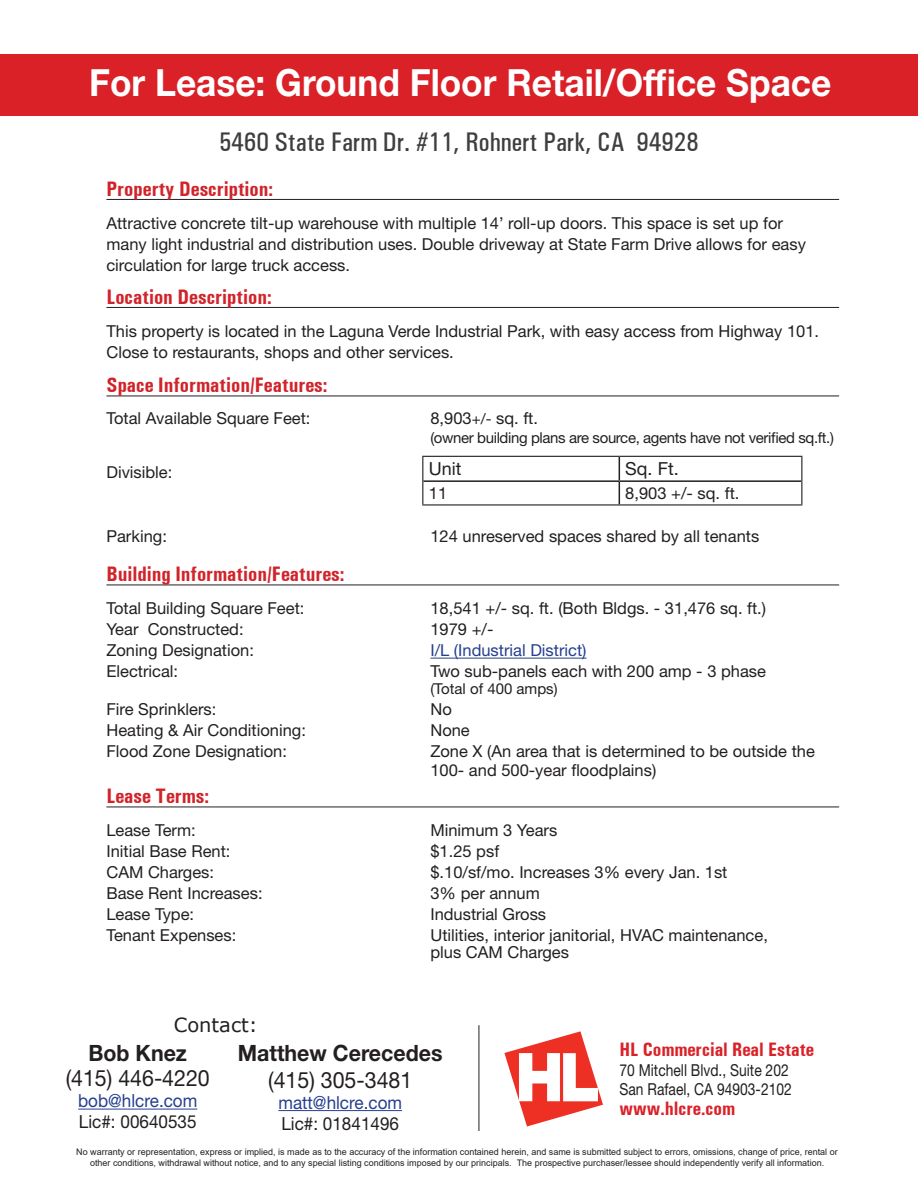
<style>
.page{position:relative;width:918px;height:1188px;background:#fff}
.page>*{position:absolute;margin:0;border:0;box-sizing:border-box;transform-origin:0 0}
.t1{font:700 37.5px "Helvetica Neue LT Std";color:#fff;scale:.94 1}
.t2{font:500 condensed 27px "Univers";color:#3e3e3f}
.t3{font:22.5px "Helvetica Neue LT Std";color:#231f20;scale:.95 1}
.t4{font:700 22.5px "Helvetica Neue LT Std";color:#231f20;scale:.95 1}
.t5{font:700 condensed 21px "Univers";color:#d1232a}
.t6{font:700 condensed 19.5px "Univers";color:#da2128}
.t7{font:19.5px "Verdana";color:#231f20}
.t8{font:18px "Helvetica Neue LT Std";color:#253f8e;scale:.95 1}
.t9{font:18px "Helvetica Neue LT Std";color:#231f20;scale:.95 1}
.t10{font:18px "Helvetica Neue LT Std";color:#231f20}
.t11{font:16.5px/21px "Helvetica Neue LT Std";color:#231f20}
.t12{font:16.5px/19.5px "Helvetica Neue LT Std";color:#231f20;scale:.84 1}
.t13{font:16.5px "Helvetica Neue LT Std";color:#253f8e}
.t14{font:15px "Helvetica Neue LT Std";letter-spacing:-.025em;color:#231f20}
.t15{font:15px "Helvetica Neue LT Std";color:#231f20}
.t16{font:9px/10.8px "Arial";color:#231f20;text-align:center}
.s1{font-size:15px}
</style>
<div class="page">
<hr style="left:479px;top:1025px;width:1px;height:106px;background:#231f20">
<svg style="left:504px;top:1031px;width:99px;height:95px"></svg>
<hr style="left:78px;top:1109px;width:119px;height:1px;background:#253f8e">
<hr style="left:278px;top:1110px;width:124px;height:1px;background:#253f8e">
<div style="left:0;top:54px;width:918px;height:62px;background:#da2128"></div>
<hr style="left:106px;top:199px;width:733px;height:1px;background:#231f20">
<hr style="left:106px;top:307px;width:733px;height:1px;background:#231f20">
<hr style="left:106px;top:396px;width:733px;height:1px;background:#231f20">
<hr style="left:106px;top:585px;width:733px;height:1px;background:#231f20">
<hr style="left:430px;top:658px;width:157px;height:1px;background:#253f8e">
<hr style="left:106px;top:807px;width:733px;height:1px;background:#231f20">
<hr style="left:422px;top:456px;width:197px;height:1px;background:#231f20">
<hr style="left:619px;top:456px;width:183px;height:1px;background:#231f20">
<svg style="left:422px;top:457px;width:1px;height:47px"></svg>
<svg style="left:801px;top:457px;width:1px;height:47px"></svg>
<hr style="left:422px;top:504px;width:197px;height:2px;background:#231f20">
<hr style="left:619px;top:504px;width:183px;height:2px;background:#231f20">
<hr style="left:423px;top:480px;width:196px;height:2px;background:#231f20">
<hr style="left:619px;top:480px;width:182px;height:2px;background:#231f20">
<svg style="left:619px;top:457px;width:1px;height:47px"></svg>
<p class="t1" style="left:89px;top:59px;width:791px">For Lease: Ground Floor Retail/Office Space</p>
<p class="t2" style="left:219px;top:127px;width:481px">5460 State Farm Dr. #11, Rohnert Park, CA 94928</p>
<p class="t5" style="left:106px;top:176px;width:168px">Property Description:</p>
<p class="t11" style="left:106px;top:212px;width:701px">Attractive concrete tilt-up warehouse with multiple 14’ roll-up doors. This space is set up for many light industrial and distribution uses. Double driveway at State Farm Drive allows for easy circulation for large truck access.</p>
<p class="t5" style="left:106px;top:284px;width:167px">Location Description:</p>
<p class="t11" style="left:106px;top:320px;width:714px">This property is located in the Laguna Verde Industrial Park, with easy access from Highway 101.<br>Close to restaurants, shops and other services.</p>
<p class="t5" style="left:106px;top:373px;width:223px">Space Information/Features:</p>
<p class="t11" style="left:106px;top:407px;width:206px">Total Available Square Feet:</p>
<p class="t11" style="left:430px;top:407px;width:109px">8,903<span class="s1">+/-</span> sq. ft.</p>
<p class="t14" style="left:430px;top:429px;width:405px">(owner building plans are source, agents have not verified sq.ft.)</p>
<p class="t11" style="left:106px;top:461px;width:67px">Divisible:</p>
<p class="t10" style="left:429px;top:458px;width:34px">Unit</p>
<p class="t10" style="left:625px;top:458px;width:55px">Sq. Ft.</p>
<p class="t11" style="left:429px;top:482px;width:20px">11</p>
<p class="t11" style="left:625px;top:482px;width:116px">8,903 +/- sq. ft.</p>
<p class="t11" style="left:106px;top:526px;width:62px">Parking:</p>
<p class="t11" style="left:430px;top:526px;width:330px">124 unreserved spaces shared by all tenants</p>
<p class="t5" style="left:106px;top:562px;width:240px">Building Information/Features:</p>
<p class="t11" style="left:106px;top:598px;width:200px">Total Building Square Feet:</p>
<p class="t11" style="left:430px;top:598px;width:337px">18,541 +/- sq. ft. (Both Bldgs. - 31,476 sq. ft.)</p>
<p class="t11" style="left:106px;top:619px;width:139px">Year Constructed:</p>
<p class="t11" style="left:430px;top:619px;width:65px">1979 +/-</p>
<p class="t11" style="left:106px;top:640px;width:149px">Zoning Designation:</p>
<p class="t13" style="left:430px;top:641px;width:158px">I/L (Industrial District)</p>
<p class="t11" style="left:106px;top:661px;width:73px">Electrical:</p>
<p class="t11" style="left:430px;top:661px;width:337px">Two sub-panels each with 200 amp - 3 phase</p>
<p class="t15" style="left:430px;top:680px;width:129px">(Total of 400 amps)</p>
<p class="t11" style="left:106px;top:698px;width:112px">Fire Sprinklers:</p>
<p class="t11" style="left:430px;top:698px;width:23px">No</p>
<p class="t11" style="left:106px;top:719px;width:201px">Heating &amp; Air Conditioning:</p>
<p class="t11" style="left:430px;top:719px;width:41px">None</p>
<p class="t11" style="left:106px;top:740px;width:182px">Flood Zone Designation:</p>
<p class="t11" style="left:430px;top:741px;width:386px;line-height:19.5px">Zone X (An area that is determined to be outside the<br>100- and 500-year floodplains)</p>
<p class="t5" style="left:106px;top:784px;width:104px">Lease Terms:</p>
<p class="t11" style="left:106px;top:820px;width:91px">Lease Term:</p>
<p class="t11" style="left:430px;top:820px;width:128px">Minimum 3 Years</p>
<p class="t11" style="left:106px;top:841px;width:126px">Initial Base Rent:</p>
<p class="t11" style="left:430px;top:841px;width:70px">$1.25 psf</p>
<p class="t11" style="left:106px;top:862px;width:109px">CAM Charges:</p>
<p class="t11" style="left:430px;top:862px;width:299px">$.10/sf/mo. Increases 3% every Jan. 1st</p>
<p class="t11" style="left:106px;top:883px;width:158px">Base Rent Increases:</p>
<p class="t11" style="left:430px;top:883px;width:111px">3% per annum</p>
<p class="t11" style="left:106px;top:904px;width:89px">Lease Type:</p>
<p class="t11" style="left:430px;top:904px;width:117px">Industrial Gross</p>
<p class="t11" style="left:106px;top:925px;width:131px">Tenant Expenses:</p>
<p class="t11" style="left:430px;top:927px;width:339px;line-height:16.5px">Utilities, interior janitorial, HVAC maintenance, plus CAM Charges</p>
<p class="t7" style="left:174px;top:1011px;width:85px">Contact:</p>
<h3 class="t4" style="left:88px;top:1039px;width:105px">Bob Knez</h3>
<h3 class="t3" style="left:66px;top:1065px;width:153px">(415) 446-4220</h3>
<p class="t8" style="left:78px;top:1090px;width:127px">bob@hlcre.com</p>
<p class="t9" style="left:79px;top:1111px;width:125px">Lic#: 00640535</p>
<h3 class="t4" style="left:238px;top:1039px;width:217px">Matthew Cerecedes</h3>
<h3 class="t3" style="left:268px;top:1066px;width:153px">(415) 305-3481</h3>
<p class="t8" style="left:278px;top:1092px;width:132px">matt@hlcre.com</p>
<p class="t9" style="left:281px;top:1113px;width:125px">Lic#: 01841496</p>
<p class="t6" style="left:619px;top:1038px;width:196px">HL Commercial Real Estate</p>
<p class="t12" style="left:620px;top:1060px;width:207px">70 Mitchell Blvd., Suite 202<br>San Rafael, CA 94903-2102</p>
<p class="t6" style="left:620px;top:1096px;width:117px">www.hlcre.com</p>
<p class="t16" style="left:76px;top:1147px;width:763px">No warranty or representation, express or implied, is made as to the accuracy of the information contained herein, and same is submitted subject to errors, omissions, change of price, rental or other conditions, withdrawal without notice, and to any special listing conditions imposed by our principals. The prospective purchaser/lessee should independently verify all information.</p>
</div>
